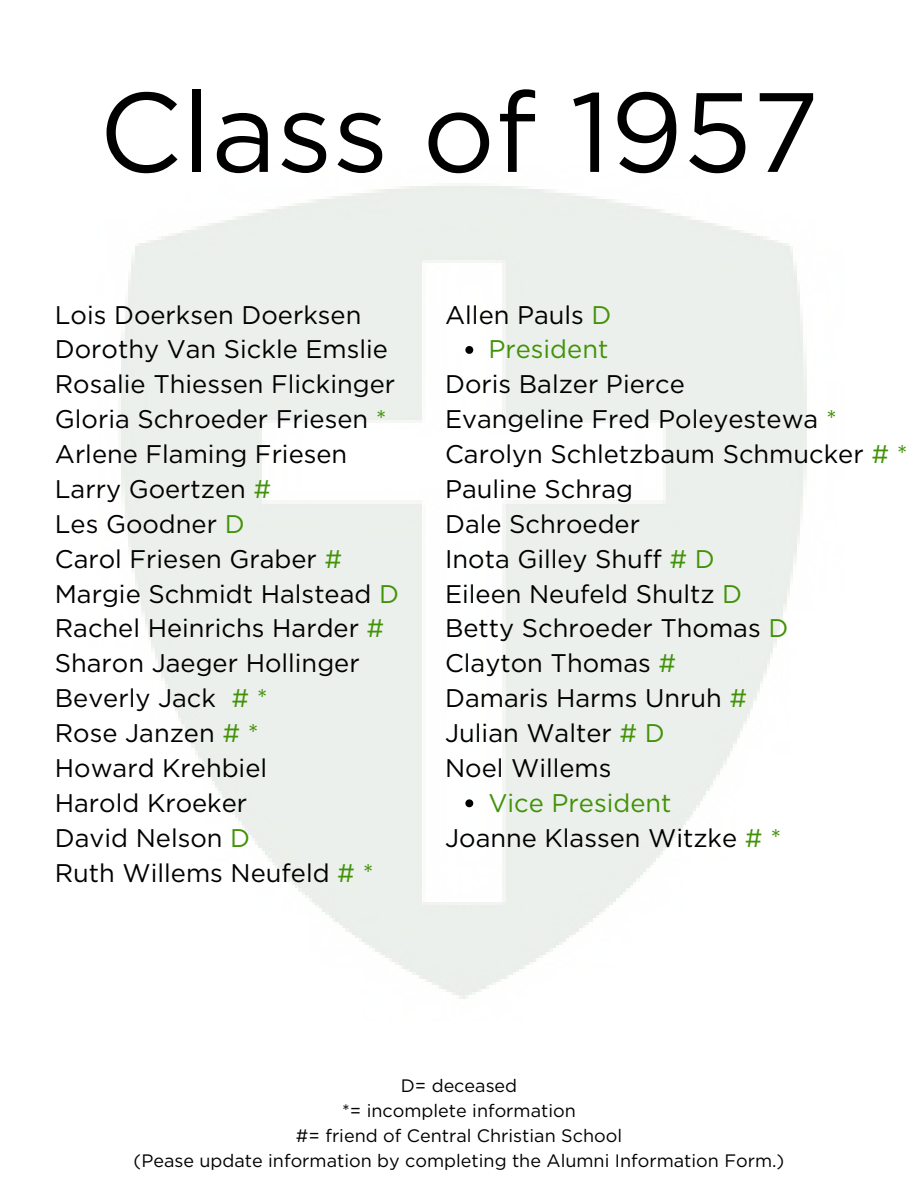
<style>
.page{position:relative;width:918px;height:1188px;background:#fff}
.page>*{position:absolute;margin:0;border:0;box-sizing:border-box;transform-origin:0 0}
.t1{font:112.5px "Gotham";color:#000}
.t2{font:25.5px "Gotham";color:#000}
.t3{font:25.5px "Gotham";color:#429207}
.t4{font:18px "Gotham";color:#000}
.s1{color:#429207}
</style>
<div class="page">
<svg style="left:465px;top:346px;width:8px;height:8px"></svg>
<svg style="left:465px;top:799px;width:8px;height:8px"></svg>
<p class="t1" style="left:99px;top:70px;width:722px">Class of 1957</p>
<p class="t2" style="left:55px;top:300px;width:308px">Lois Doerksen Doerksen</p>
<p class="t2" style="left:55px;top:335px;width:335px">Dorothy Van Sickle Emslie</p>
<p class="t2" style="left:55px;top:370px;width:342px">Rosalie Thiessen Flickinger</p>
<p class="t2" style="left:55px;top:405px;width:333px">Gloria Schroeder Friesen <span class="s1">*</span></p>
<p class="t2" style="left:55px;top:440px;width:294px">Arlene Flaming Friesen</p>
<p class="t2" style="left:55px;top:475px;width:218px">Larry Goertzen <span class="s1">#</span></p>
<p class="t2" style="left:55px;top:510px;width:191px">Les Goodner <span class="s1">D</span></p>
<p class="t2" style="left:55px;top:545px;width:289px">Carol Friesen Graber <span class="s1">#</span></p>
<p class="t2" style="left:55px;top:579px;width:346px">Margie Schmidt Halstead <span class="s1">D</span></p>
<p class="t2" style="left:55px;top:614px;width:331px">Rachel Heinrichs Harder <span class="s1">#</span></p>
<p class="t2" style="left:55px;top:649px;width:306px">Sharon Jaeger Hollinger</p>
<p class="t2" style="left:55px;top:684px;width:214px">Beverly Jack <span class="s1"># *</span></p>
<p class="t2" style="left:55px;top:719px;width:205px">Rose Janzen <span class="s1"># *</span></p>
<p class="t2" style="left:55px;top:754px;width:214px">Howard Krehbiel</p>
<p class="t2" style="left:55px;top:789px;width:194px">Harold Kroeker</p>
<p class="t2" style="left:55px;top:824px;width:197px">David Nelson <span class="s1">D</span></p>
<p class="t2" style="left:55px;top:858px;width:320px">Ruth Willems Neufeld <span class="s1"># *</span></p>
<p class="t2" style="left:445px;top:300px;width:168px">Allen Pauls <span class="s1">D</span></p>
<p class="t3" style="left:488px;top:335px;width:121px">President</p>
<p class="t2" style="left:445px;top:370px;width:241px">Doris Balzer Pierce</p>
<p class="t2" style="left:445px;top:405px;width:393px">Evangeline Fred Poleyestewa <span class="s1">*</span></p>
<p class="t2" style="left:445px;top:440px;width:464px">Carolyn Schletzbaum Schmucker <span class="s1"># *</span></p>
<p class="t2" style="left:445px;top:475px;width:189px">Pauline Schrag</p>
<p class="t2" style="left:445px;top:510px;width:196px">Dale Schroeder</p>
<p class="t2" style="left:445px;top:545px;width:271px">Inota Gilley Shuff <span class="s1"># D</span></p>
<p class="t2" style="left:445px;top:579px;width:299px">Eileen Neufeld Shultz <span class="s1">D</span></p>
<p class="t2" style="left:445px;top:614px;width:345px">Betty Schroeder Thomas <span class="s1">D</span></p>
<p class="t2" style="left:445px;top:649px;width:233px">Clayton Thomas <span class="s1">#</span></p>
<p class="t2" style="left:445px;top:684px;width:304px">Damaris Harms Unruh <span class="s1">#</span></p>
<p class="t2" style="left:445px;top:719px;width:221px">Julian Walter <span class="s1"># D</span></p>
<p class="t2" style="left:445px;top:754px;width:168px">Noel Willems</p>
<p class="t3" style="left:488px;top:789px;width:184px">Vice President</p>
<p class="t2" style="left:445px;top:824px;width:338px">Joanne Klassen Witzke <span class="s1"># *</span></p>
<p class="t4" style="left:401px;top:1076px;width:118px">D= deceased</p>
<p class="t4" style="left:342px;top:1101px;width:235px">*= incomplete information</p>
<p class="t4" style="left:296px;top:1126px;width:328px">#= friend of Central Christian School</p>
<p class="t4" style="left:134px;top:1150px;width:652px">(Pease update information by completing the Alumni Information Form.)</p>
</div>
